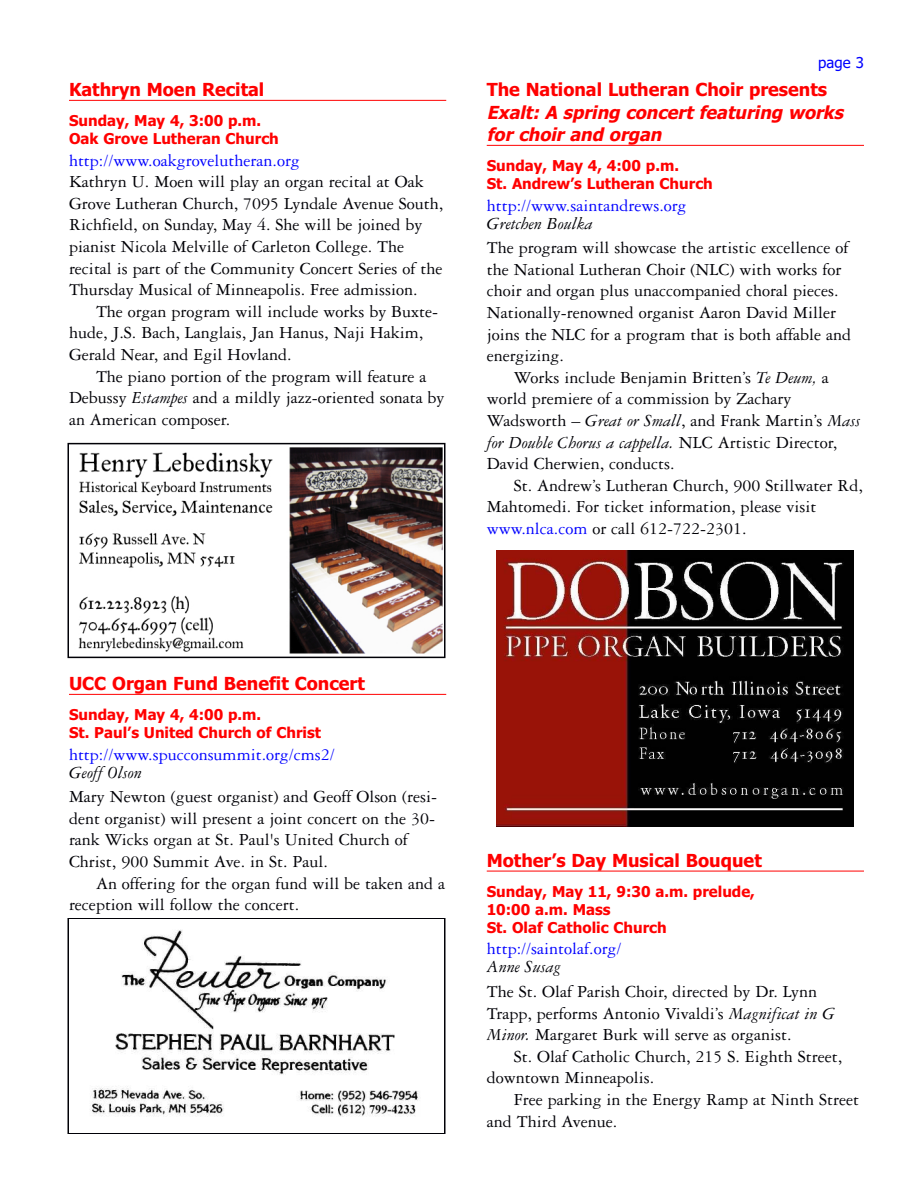
<style>
.page{position:relative;width:918px;height:1188px;background:#fff}
.page>*{position:absolute;margin:0;border:0;box-sizing:border-box;transform-origin:0 0}
.t1{font:18px/21.6px "Garamond Three";color:#000006}
.t2{font:18px "Garamond Three";color:#00f}
.t3{font:700 18px "Tahoma";color:#f00}
.t4{font:italic 700 18px/22.5px "Tahoma";color:#f00}
.t5{font:italic 18px "Garamond Three";color:#000006}
.t6{font:700 15px/18px "Tahoma";color:#f00}
.t7{font:15px "Tahoma";color:#00f}
.s1{font-style:italic}
.s2{color:#00f}
</style>
<div class="page">
<hr style="left:69px;top:100px;width:377px;height:1px;background:#f00">
<hr style="left:487px;top:145px;width:377px;height:1px;background:#f00">
<hr style="left:487px;top:871px;width:377px;height:1px;background:#f00">
<svg style="left:67px;top:442px;width:379px;height:692px"></svg>
<img style="left:69px;top:920px;width:375px;height:212px">
<img style="left:497px;top:551px;width:356px;height:275px">
<p class="t3" style="left:69px;top:83px;width:197px">Kathryn Moen Recital</p>
<p class="t6" style="left:69px;top:113px;width:211px">Sunday, May 4, 3:00 p.m.<br>Oak Grove Lutheran Church</p>
<p class="t2" style="left:69px;top:154px;width:232px">http://www.oakgrovelutheran.org</p>
<p class="t1" style="left:69px;top:172px;width:376px">Kathryn U. Moen will play an organ recital at Oak Grove Lutheran Church, 7095 Lyndale Avenue South, Richfield, on Sunday, May 4. She will be joined by pianist Nicola Melville of Carleton College. The recital is part of the Community Concert Series of the Thursday Musical of Minneapolis. Free admission.</p>
<p class="t1" style="left:69px;top:302px;width:371px;text-indent:27px">The organ program will include works by Buxte&shy;hude, J.S. Bach, Langlais, Jan Hanus, Naji Hakim,<br>Gerald Near, and Egil Hovland.</p>
<p class="t1" style="left:69px;top:367px;width:377px;text-indent:27px">The piano portion of the program will feature a<br>Debussy <span class="s1">Estampes</span> and a mildly jazz-oriented sonata by an American composer.</p>
<p class="t7" style="left:818px;top:55px;width:47px">page 3</p>
<p class="t3" style="left:487px;top:83px;width:342px">The National Lutheran Choir presents</p>
<p class="t4" style="left:487px;top:103px;width:362px">Exalt: A spring concert featuring works for choir and organ</p>
<p class="t6" style="left:487px;top:158px;width:228px">Sunday, May 4, 4:00 p.m.<br>St. Andrew’s Lutheran Church</p>
<p class="t2" style="left:487px;top:199px;width:201px">http://www.saintandrews.org</p>
<p class="t5" style="left:487px;top:217px;width:107px">Gretchen Boulka</p>
<p class="t1" style="left:487px;top:238px;width:366px">The program will showcase the artistic excellence of the National Lutheran Choir (NLC) with works for choir and organ plus unaccompanied choral pieces.<br>Nationally-renowned organist Aaron David Miller joins the NLC for a program that is both affable and energizing.</p>
<p class="t1" style="left:487px;top:368px;width:375px;text-indent:27px">Works include Benjamin Britten’s <span class="s1">Te Deum,</span> a world premiere of a commission by Zachary Wadsworth – <span class="s1">Great or Small</span>, and Frank Martin’s <span class="s1">Mass for Double Chorus a cappella.</span> NLC Artistic Director, David Cherwien, conducts.</p>
<p class="t1" style="left:487px;top:476px;width:378px;text-indent:27px">St. Andrew’s Lutheran Church, 900 Stillwater Rd,<br>Mahtomedi. For ticket information, please visit <span class="s2">www.nlca.com</span> or call 612-722-2301.</p>
<p class="t3" style="left:69px;top:677px;width:297px">UCC Organ Fund Benefit Concert</p>
<p class="t6" style="left:69px;top:707px;width:254px">Sunday, May 4, 4:00 p.m.<br>St. Paul’s United Church of Christ</p>
<p class="t2" style="left:69px;top:748px;width:267px">http://www.spucconsummit.org/cms2/</p>
<p class="t5" style="left:69px;top:766px;width:74px">Geoff Olson</p>
<p class="t1" style="left:69px;top:788px;width:370px">Mary Newton (guest organist) and Geoff Olson (resi&shy;dent organist) will present a joint concert on the 30- rank Wicks organ at St. Paul's United Church of Christ, 900 Summit Ave. in St. Paul.</p>
<p class="t1" style="left:69px;top:874px;width:378px;text-indent:27px">An offering for the organ fund will be taken and a reception will follow the concert.</p>
<p class="t3" style="left:487px;top:853px;width:277px">Mother’s Day Musical Bouquet</p>
<p class="t6" style="left:487px;top:884px;width:270px">Sunday, May 11, 9:30 a.m. prelude,<br>10:00 a.m. Mass<br>St. Olaf Catholic Church</p>
<p class="t2" style="left:487px;top:942px;width:136px">http://saintolaf.org/</p>
<p class="t5" style="left:487px;top:960px;width:75px">Anne Susag</p>
<p class="t1" style="left:487px;top:982px;width:350px">The St. Olaf Parish Choir, directed by Dr. Lynn<br>Trapp, performs Antonio Vivaldi’s <span class="s1">Magnificat in G<br>Minor.</span> Margaret Burk will serve as organist.</p>
<p class="t1" style="left:487px;top:1047px;width:357px;text-indent:27px">St. Olaf Catholic Church, 215 S. Eighth Street, downtown Minneapolis.</p>
<p class="t1" style="left:487px;top:1090px;width:374px;text-indent:27px">Free parking in the Energy Ramp at Ninth Street and Third Avenue.</p>
</div>
